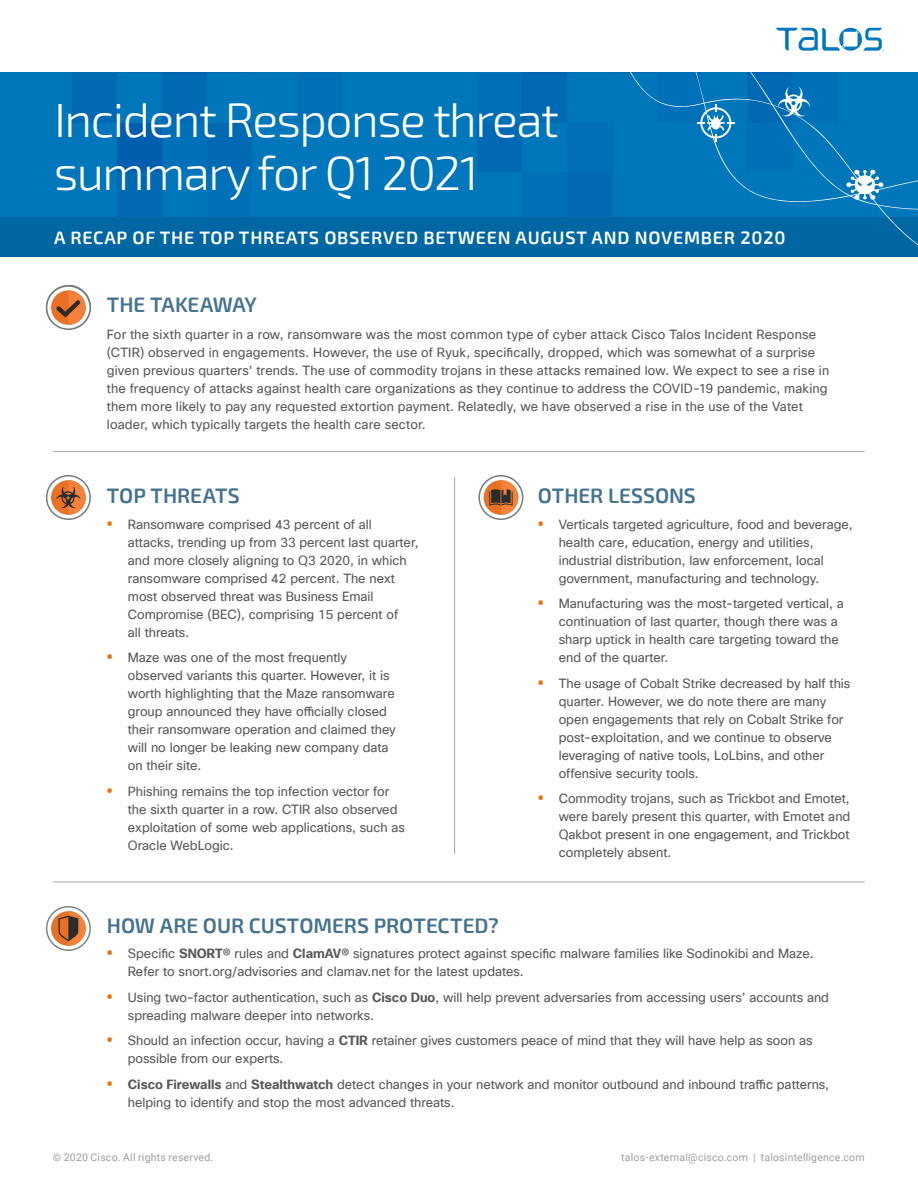
<style>
.page{position:relative;width:918px;height:1188px;background:#fff}
.page>*{position:absolute;margin:0;border:0;box-sizing:border-box;transform-origin:0 0}
.t1{font:300 48px/52.5px "Exo 2";letter-spacing:-.03em;color:#fff}
.t2{font:600 21px "Exo 2";letter-spacing:-.005em;color:#44738e}
.t3{font:600 18px "Exo 2";letter-spacing:.04em;color:#fff}
.t4{font:12.75px/18px "Cisco Sans Global";color:#58595b}
.t5{font:10.5px "Roboto";letter-spacing:.02em;color:#9b9ea4}
.s1{font-family:"Noto Serif";font-weight:700;font-size:15px;color:#ed700a}
.s2{font-weight:700}
</style>
<div class="page">
<div style="left:0;top:72px;width:918px;height:165px;background:#07b"></div>
<div style="left:117px;top:172px;width:45px;height:50px;background:#0069b4"></div>
<div style="left:207px;top:172px;width:45px;height:50px;background:#0071b9"></div>
<div style="left:522px;top:172px;width:45px;height:50px;background:#0071b9"></div>
<svg style="left:72px;top:72px;width:270px;height:100px"></svg>
<svg style="left:477px;top:72px;width:62px;height:100px"></svg>
<svg style="left:776px;top:28px;width:108px;height:23px"></svg>
<div style="left:0;top:218px;width:918px;height:39px;background:#0067a3"></div>
<svg style="left:542px;top:72px;width:376px;height:155px"></svg>
<hr style="left:53px;top:451px;width:812px;height:1px;background:#a7a9ac">
<hr style="left:454px;top:477px;width:1px;height:377px;background:#a7a9ac">
<hr style="left:53px;top:882px;width:812px;height:1px;background:#a7a9ac">
<svg style="left:478px;top:475px;width:45px;height:45px"></svg>
<svg style="left:46px;top:475px;width:45px;height:45px"></svg>
<svg style="left:46px;top:906px;width:45px;height:45px"></svg>
<svg style="left:46px;top:285px;width:45px;height:45px"></svg>
<h1 class="t1" style="left:54px;top:95px;width:506px">Incident Response threat summary for Q1 2021</h1>
<h3 class="t3" style="left:54px;top:227px;width:733px">A RECAP OF THE TOP THREATS OBSERVED BETWEEN AUGUST AND NOVEMBER 2020</h3>
<h2 class="t2" style="left:107px;top:292px;width:152px">THE TAKEAWAY</h2>
<p class="t4" style="left:107px;top:325px;width:724px">For the sixth quarter in a row, ransomware was the most common type of cyber attack Cisco Talos Incident Response (CTIR) observed in engagements. However, the use of Ryuk, specifically, dropped, which was somewhat of a surprise given previous quarters’ trends. The use of commodity trojans in these attacks remained low. We expect to see a rise in the frequency of attacks against health care organizations as they continue to address the COVID-19 pandemic, making them more likely to pay any requested extortion payment. Relatedly, we have observed a rise in the use of the Vatet loader, which typically targets the health care sector.</p>
<h2 class="t2" style="left:107px;top:483px;width:134px">TOP THREATS</h2>
<p class="t4" style="left:128px;top:515px;width:292px;text-indent:-21px"><span class="s1">•</span> Ransomware comprised 43 percent of all attacks, trending up from 33 percent last quarter, and more closely aligning to Q3 2020, in which ransomware comprised 42 percent. The next most observed threat was Business Email Compromise (BEC), comprising 15 percent of<br>all threats.</p>
<p class="t4" style="left:128px;top:649px;width:269px;text-indent:-21px"><span class="s1">•</span> Maze was one of the most frequently observed variants this quarter. However, it is worth highlighting that the Maze ransomware group announced they have officially closed their ransomware operation and claimed they will no longer be leaking new company data on their site.</p>
<p class="t4" style="left:128px;top:782px;width:279px;text-indent:-21px"><span class="s1">•</span> Phishing remains the top infection vector for the sixth quarter in a row. CTIR also observed exploitation of some web applications, such as Oracle WebLogic.</p>
<h2 class="t2" style="left:538px;top:483px;width:160px">OTHER LESSONS</h2>
<p class="t4" style="left:559px;top:515px;width:296px;text-indent:-21px"><span class="s1">•</span> Verticals targeted agriculture, food and beverage, health care, education, energy and utilities, industrial distribution, law enforcement, local government, manufacturing and technology.</p>
<p class="t4" style="left:559px;top:595px;width:287px;text-indent:-21px"><span class="s1">•</span> Manufacturing was the most-targeted vertical, a continuation of last quarter, though there was a sharp uptick in health care targeting toward the end of the quarter.</p>
<p class="t4" style="left:559px;top:674px;width:293px;text-indent:-21px"><span class="s1">•</span> The usage of Cobalt Strike decreased by half this quarter. However, we do note there are many open engagements that rely on Cobalt Strike for post-exploitation, and we continue to observe leveraging of native tools, LoLbins, and other offensive security tools.</p>
<p class="t4" style="left:559px;top:790px;width:293px;text-align:justify;text-indent:-21px"><span class="s1">•</span> Commodity trojans, such as Trickbot and Emotet, were barely present this quarter, with Emotet and Qakbot present in one engagement, and Trickbot completely absent.</p>
<h2 class="t2" style="left:107px;top:913px;width:394px">HOW ARE OUR CUSTOMERS PROTECTED?</h2>
<p class="t4" style="left:128px;top:945px;width:687px;text-indent:-21px"><span class="s1">•</span> Specific <span class="s2">SNORT®</span> rules and <span class="s2">ClamAV®</span> signatures protect against specific malware families like Sodinokibi and Maze.<br>Refer to snort.org/advisories and clamav.net for the latest updates.</p>
<p class="t4" style="left:128px;top:988px;width:703px;text-indent:-21px"><span class="s1">•</span> Using two-factor authentication, such as <span class="s2">Cisco Duo</span>, will help prevent adversaries from accessing users’ accounts and spreading malware deeper into networks.</p>
<p class="t4" style="left:128px;top:1032px;width:686px;text-indent:-21px"><span class="s1">•</span> Should an infection occur, having a <span class="s2">CTIR</span> retainer gives customers peace of mind that they will have help as soon as possible from our experts.</p>
<p class="t4" style="left:128px;top:1075px;width:703px;text-indent:-21px"><span class="s1">•</span> <span class="s2">Cisco Firewalls</span> and <span class="s2">Stealthwatch</span> detect changes in your network and monitor outbound and inbound traffic patterns, helping to identify and stop the most advanced threats.</p>
<p class="t5" style="left:53px;top:1150px;width:162px">© 2020 Cisco. All rights reserved.</p>
<p class="t5" style="left:621px;top:1150px;width:245px">talos-external@cisco.com | talosintelligence.com</p>
</div>
